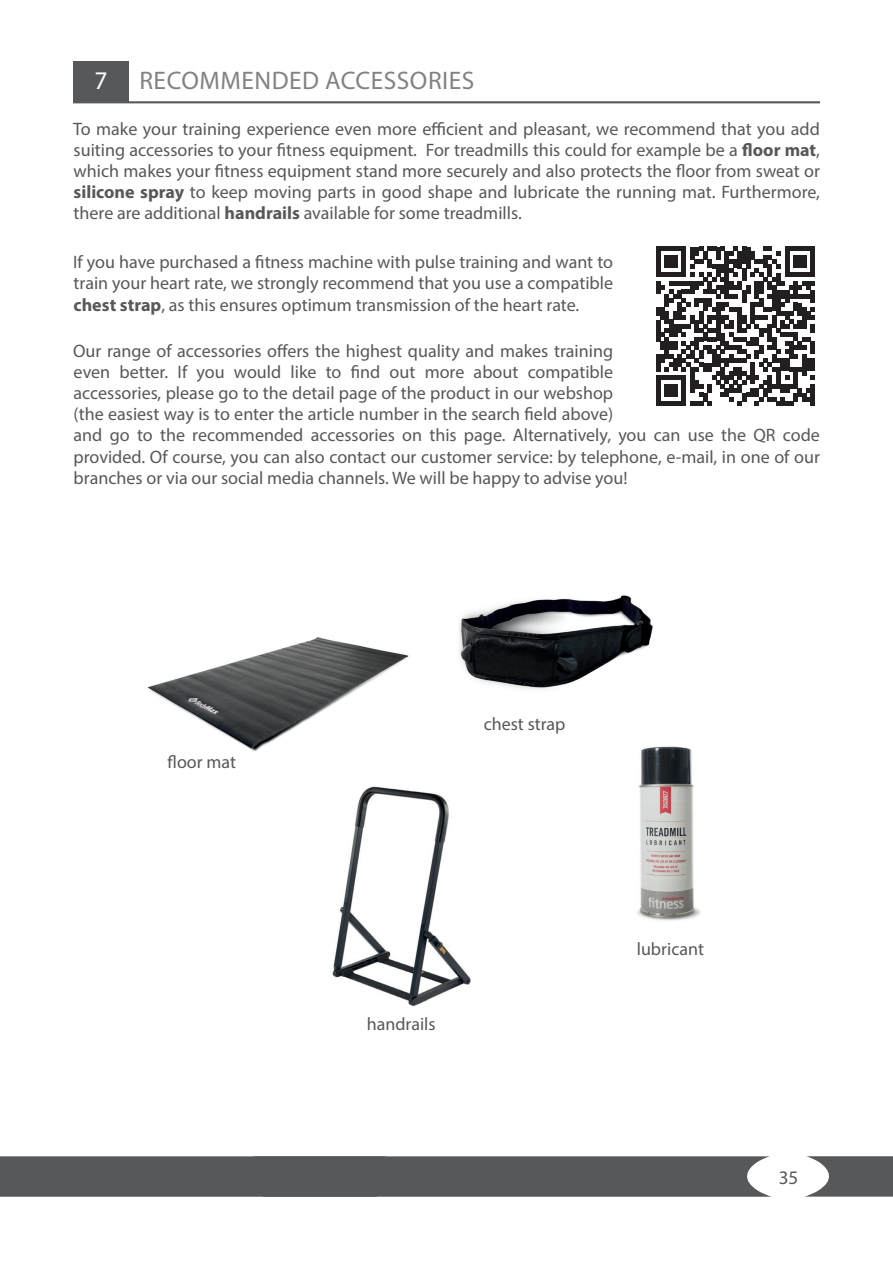
<style>
.page{position:relative;width:893px;height:1263px;background:#fff}
.page>*{position:absolute;margin:0;border:0;box-sizing:border-box;transform-origin:0 0}
.t1{font:25.5px "Myriad Pro";letter-spacing:.02em;color:#808285}
.t2{font:25.5px "Myriad Pro";color:#fff}
.t3{font:19.2px "Myriad Pro";color:#57585a}
.t4{font:18px/21.1px "Myriad Pro";color:#57585a;text-align:justify}
.s1{font-weight:700}
</style>
<div class="page">
<svg style="left:0;top:1156px;width:771px;height:41px;background:#5c5d5f"></svg>
<svg style="left:805px;top:1156px;width:88px;height:41px"></svg>
<img style="left:147px;top:637px;width:263px;height:115px">
<img style="left:459px;top:595px;width:194px;height:95px">
<img style="left:637px;top:746px;width:64px;height:175px">
<img style="left:332px;top:786px;width:139px;height:221px">
<svg style="left:656px;top:247px;width:159px;height:159px"></svg>
<hr style="left:811px;top:384px;width:4px;height:22px;background:#231f20">
<div style="left:73px;top:61px;width:55px;height:41px;background:#57585a"></div>
<hr style="left:73px;top:101px;width:747px;height:2px;background:#57585a">
<p class="t2" style="left:94px;top:65px;width:15px">7</p>
<p class="t1" style="left:139px;top:65px;width:336px">RECOMMENDED ACCESSORIES</p>
<p class="t4" style="left:73px;top:118px;width:748px">To make your training experience even more efficient and pleasant, we recommend that you add suiting accessories to your fitness equipment. For treadmills this could for example be a <span class="s1">floor mat</span>, which makes your fitness equipment stand more securely and also protects the floor from sweat or <span class="s1">silicone spray</span> to keep moving parts in good shape and lubricate the running mat. Furthermore, there are additional <span class="s1">handrails</span> available for some treadmills.</p>
<p class="t4" style="left:73px;top:251px;width:541px">If you have purchased a fitness machine with pulse training and want to train your heart rate, we strongly recommend that you use a compatible <span class="s1">chest strap</span>, as this ensures optimum transmission of the heart rate.</p>
<p class="t4" style="left:73px;top:340px;width:748px;text-align:left">Our range of accessories offers the highest quality and makes training<br>even better. If you would like to find out more about compatible<br>accessories, please go to the detail page of the product in our webshop<br>(the easiest way is to enter the article number in the search field above)<br>and go to the recommended accessories on this page. Alternatively, you can use the QR code provided. Of course, you can also contact our customer service: by telephone, e-mail, in one of our branches or via our social media channels. We will be happy to advise you!</p>
<p class="t4" style="left:168px;top:751px;width:70px">floor mat</p>
<p class="t4" style="left:484px;top:713px;width:83px">chest strap</p>
<p class="t4" style="left:367px;top:1013px;width:70px">handrails</p>
<p class="t4" style="left:637px;top:938px;width:69px">lubricant</p>
<p class="t3" style="left:779px;top:1166px;width:21px">35</p>
</div>
